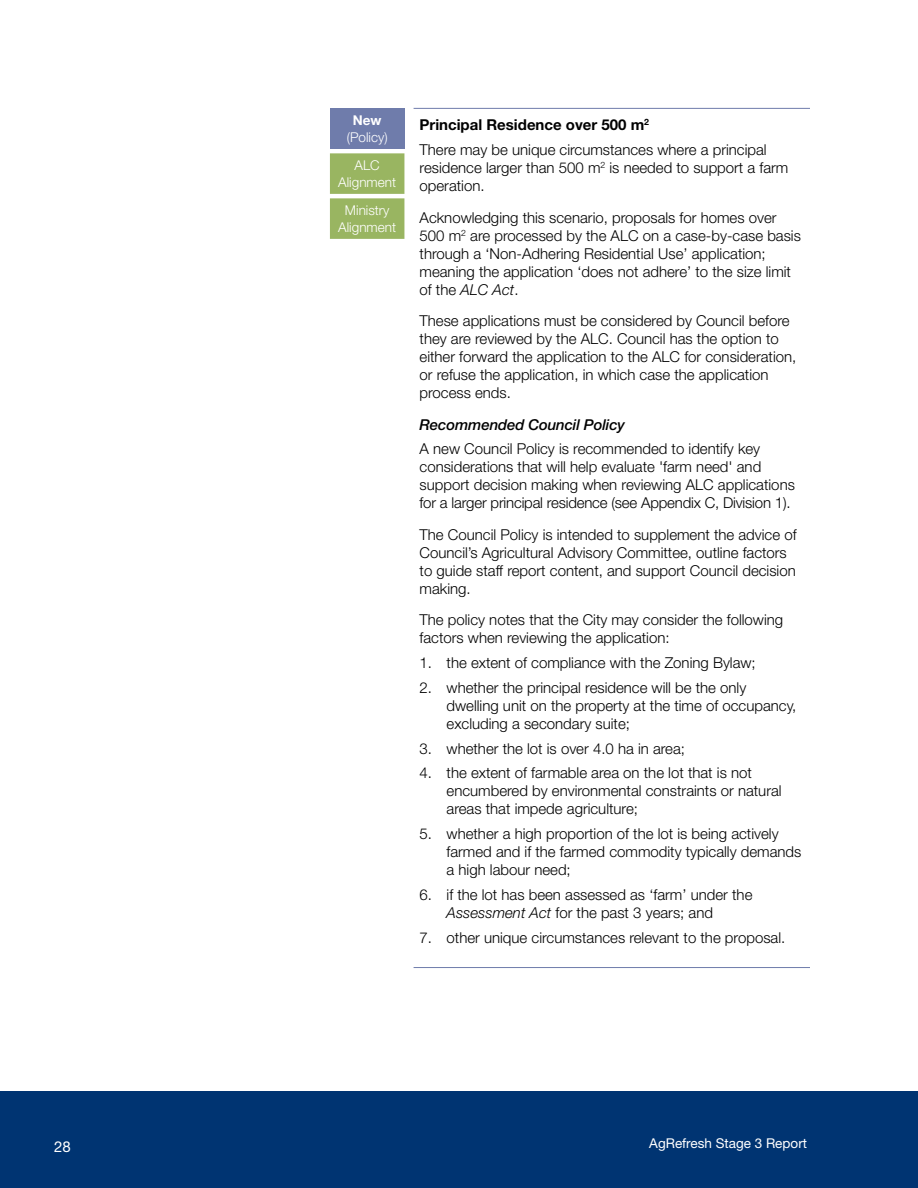
<style>
.page{position:relative;width:918px;height:1188px;background:#fff}
.page>*{position:absolute;margin:0;border:0;box-sizing:border-box;transform-origin:0 0}
.t1{font:300 15px/18px "Helvetica Neue LT Std";color:#000}
.t2{font:italic 500 15px "Helvetica Neue LT Std";letter-spacing:-.01em;color:#000}
.t3{font:15px "Helvetica Neue LT Std";color:#fff}
.t4{font:300 13.5px/16.2px "Helvetica Neue LT Std";color:#fff;text-align:center}
.t5{font:13.5px "Helvetica Neue LT Std";color:#fff}
.t6{font:700 13.5px "Helvetica Neue LT Std";color:#fff}
.s1{font-weight:700}
.s2{font-style:italic}
</style>
<div class="page">
<div style="left:0;top:1092px;width:918px;height:96px;background:#003472"></div>
<div style="left:330px;top:108px;width:74px;height:41px;background:#6f7cab"></div>
<svg style="left:330px;top:153px;width:74px;height:86px;background:#9eb96a"></svg>
<hr style="left:414px;top:108px;width:396px;height:1px;background:#6f7cab">
<hr style="left:414px;top:967px;width:396px;height:1px;background:#6f7cab">
<p class="t6" style="left:353px;top:112px;width:30px">New</p>
<p class="t4" style="left:347px;top:128px;width:42px">(Policy)</p>
<p class="t4" style="left:338px;top:157px;width:59px">ALC<br>Alignment</p>
<p class="t4" style="left:338px;top:202px;width:59px">Ministry<br>Alignment</p>
<p class="t1" style="left:420px;top:112px;width:349px;line-height:24.8px"><span class="s1">Principal Residence over 500 m</span><sup>2<br></sup>There may be unique circumstances where a principal</p>
<p class="t1" style="left:420px;top:159px;width:370px">residence larger than 500 m<sup>2</sup> is needed to support a farm operation.</p>
<p class="t1" style="left:420px;top:208px;width:383px">Acknowledging this scenario, proposals for homes over 500 m<sup>2</sup> are processed by the ALC on a case-by-case basis through a ‘Non-Adhering Residential Use’ application; meaning the application ‘does not adhere’ to the size limit of the <span class="s2">ALC Act</span>.</p>
<p class="t1" style="left:420px;top:312px;width:378px">These applications must be considered by Council before they are reviewed by the ALC. Council has the option to either forward the application to the ALC for consideration, or refuse the application, in which case the application process ends.</p>
<p class="t2" style="left:420px;top:415px;width:207px">Recommended Council Policy</p>
<p class="t1" style="left:420px;top:440px;width:377px">A new Council Policy is recommended to identify key considerations that will help evaluate 'farm need' and support decision making when reviewing ALC applications for a larger principal residence (see Appendix C, Division 1).</p>
<p class="t1" style="left:420px;top:525px;width:379px">The Council Policy is intended to supplement the advice of Council’s Agricultural Advisory Committee, outline factors to guide staff report content, and support Council decision making.</p>
<p class="t1" style="left:420px;top:611px;width:365px">The policy notes that the City may consider the following factors when reviewing the application:</p>
<p class="t1" style="left:420px;top:654px;width:338px">1. the extent of compliance with the Zoning Bylaw;</p>
<p class="t1" style="left:447px;top:678px;width:351px;text-indent:-27px">2. whether the principal residence will be the only dwelling unit on the property at the time of occupancy, excluding a secondary suite;</p>
<p class="t1" style="left:420px;top:739px;width:267px">3. whether the lot is over 4.0 ha in area;</p>
<p class="t1" style="left:447px;top:764px;width:337px;text-indent:-27px">4. the extent of farmable area on the lot that is not encumbered by environmental constraints or natural areas that impede agriculture;</p>
<p class="t1" style="left:447px;top:825px;width:356px;text-indent:-27px">5. whether a high proportion of the lot is being actively farmed and if the farmed commodity typically demands a high labour need;</p>
<p class="t1" style="left:447px;top:885px;width:307px;text-indent:-27px">6. if the lot has been assessed as ‘farm’ under the<br><span class="s2">Assessment Act</span> for the past 3 years; and</p>
<p class="t1" style="left:420px;top:928px;width:367px">7. other unique circumstances relevant to the proposal.</p>
<p class="t3" style="left:54px;top:1138px;width:18px">28</p>
<p class="t5" style="left:649px;top:1135px;width:159px">AgRefresh Stage 3 Report</p>
</div>
